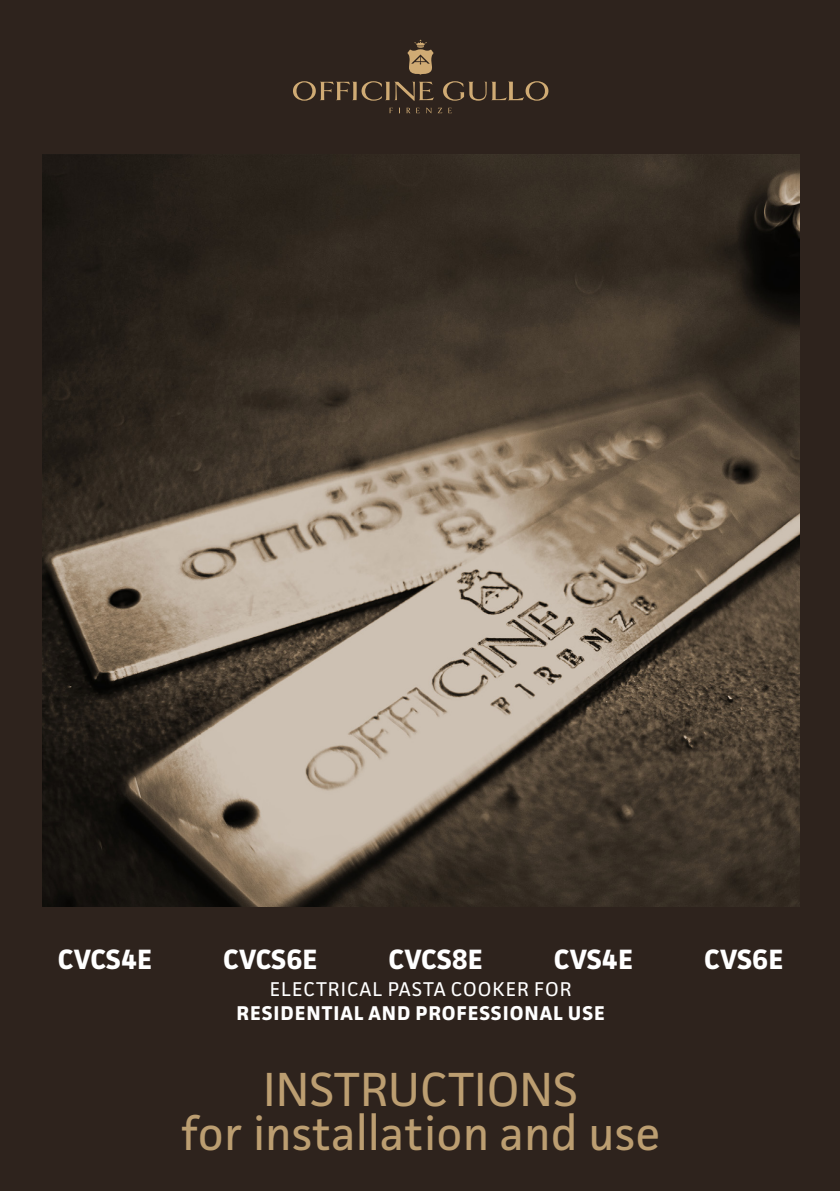
<style>
.page{position:relative;width:840px;height:1191px;background:#fff}
.page>*{position:absolute;margin:0;border:0;box-sizing:border-box;transform-origin:0 0}
.t1{font:48px "Facit";color:#bc9e71}
.sottotitolo_puntini{font:700 28px "Facit";color:#fff}
.t2{font:700 20px "Facit";letter-spacing:.05em;color:#fff}
.t3{font:20px "Facit";letter-spacing:.05em;color:#fff}
</style>
<div class="page">
<div style="left:0;top:0;width:839px;height:1191px;background:#2e231d"></div>
<img style="left:42px;top:154px;width:756px;height:752px">
<svg style="left:389px;top:108px;width:11px;height:5px"></svg>
<svg style="left:406px;top:108px;width:4px;height:5px"></svg>
<svg style="left:416px;top:108px;width:15px;height:5px"></svg>
<svg style="left:438px;top:108px;width:4px;height:5px"></svg>
<svg style="left:448px;top:108px;width:4px;height:5px"></svg>
<svg style="left:407px;top:40px;width:26px;height:35px"></svg>
<svg style="left:443px;top:81px;width:105px;height:20px"></svg>
<svg style="left:293px;top:81px;width:140px;height:20px"></svg>
<p class="sottotitolo_puntini" style="left:58px;top:942px;width:96px">CVCS4E</p>
<p class="sottotitolo_puntini" style="left:223px;top:942px;width:96px">CVCS6E</p>
<p class="sottotitolo_puntini" style="left:388px;top:942px;width:96px">CVCS8E</p>
<p class="sottotitolo_puntini" style="left:553px;top:942px;width:81px">CVS4E</p>
<p class="sottotitolo_puntini" style="left:703px;top:942px;width:81px">CVS6E</p>
<p class="t3" style="left:270px;top:976px;width:303px">ELECTRICAL PASTA COOKER FOR</p>
<p class="t2" style="left:236px;top:1000px;width:370px">RESIDENTIAL AND PROFESSIONAL USE</p>
<p class="t1" style="left:263px;top:1059px;width:316px">INSTRUCTIONS</p>
<p class="t1" style="left:180px;top:1103px;width:481px">for installation and use</p>
</div>
